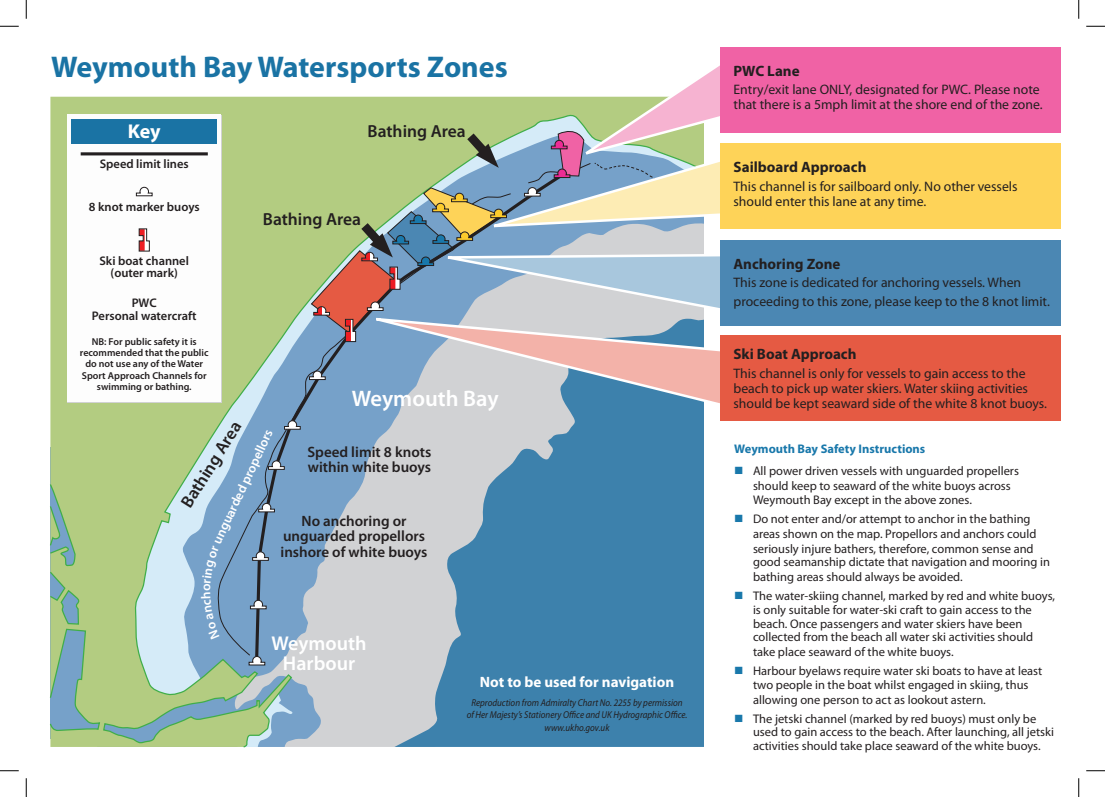
<style>
.page{position:relative;width:1105px;height:797px;background:#fff}
.page>*{position:absolute;margin:0;border:0;box-sizing:border-box;transform-origin:0 0}
.t1{font:700 30px "Myriad Pro";color:#1a73a4}
.t2{font:600 22.5px "Myriad Pro";color:#fff}
.t3{font:600 20px/20px "Myriad Pro";color:#fff;text-align:center}
.t4{font:700 20px "Myriad Pro";color:#fff}
.t5{font:600 17.5px "Myriad Pro";color:#231f20}
.t6{font:600 15px/15.6px "Myriad Pro";color:#231f20}
.t7{font:700 15px "Myriad Pro";color:#231f20}
.t8{font:700 15px "Myriad Pro";color:#fff}
.t9{font:13.75px/15px "Myriad Pro";color:#231f20}
.t10{font:600 13.12px "Myriad Pro";color:#fff}
.t11{font:12.5px/13.8px "Myriad Pro";color:#231f20}
.t12{font:600 12.5px/12.5px "Myriad Pro";color:#231f20;text-align:center}
.t13{font:700 12.5px "Myriad Pro";color:#1978ab}
.t14{font:italic 10px/12.5px "Myriad Pro";color:#231f20;text-align:center;scale:.9 1}
.t15{font:600 10px/11.2px "Myriad Pro";color:#231f20;text-align:center}
.s1{color:#1978ab}
</style>
<div class="page">
<div style="left:50px;top:97px;width:259px;height:650px;background:#b3cc81"></div>
<svg style="left:102px;top:114px;width:602px;height:634px;background:#7ba8ac"></svg>
<svg style="left:216px;top:193px;width:37px;height:463px;background:#9ebeac"></svg>
<svg style="left:253px;top:168px;width:318px;height:496px;background:#94b1be"></svg>
<div style="left:67px;top:114px;width:154px;height:288px;background:#fdfdfd"></div>
<div style="left:72px;top:119px;width:145px;height:24px;background:#1a73a4"></div>
<svg style="left:135px;top:186px;width:18px;height:11px"></svg>
<hr style="left:81px;top:152px;width:127px;height:3px;background:#231f20">
<svg style="left:138px;top:228px;width:12px;height:24px"></svg>
<svg style="left:284px;top:420px;width:17px;height:10px"></svg>
<svg style="left:258px;top:502px;width:17px;height:11px"></svg>
<svg style="left:252px;top:551px;width:17px;height:10px"></svg>
<svg style="left:249px;top:599px;width:18px;height:10px"></svg>
<svg style="left:248px;top:655px;width:18px;height:11px"></svg>
<svg style="left:268px;top:460px;width:17px;height:10px"></svg>
<svg style="left:49px;top:483px;width:52px;height:249px;background:#9cbe95"></svg>
<svg style="left:344px;top:406px;width:360px;height:3px"></svg>
<div style="left:720px;top:335px;width:340px;height:86px;background:#e55a43"></div>
<div style="left:720px;top:47px;width:340px;height:86px;background:#f062a5"></div>
<div style="left:720px;top:143px;width:340px;height:86px;background:#fed358"></div>
<div style="left:720px;top:240px;width:340px;height:85px;background:#4b87b3"></div>
<svg style="left:309px;top:65px;width:424px;height:341px"></svg>
<svg style="left:0;top:25px;width:19px;height:2px"></svg>
<svg style="left:1086px;top:25px;width:19px;height:2px"></svg>
<svg style="left:0;top:770px;width:19px;height:1px"></svg>
<svg style="left:1086px;top:770px;width:19px;height:1px"></svg>
<svg style="left:25px;top:0;width:2px;height:19px"></svg>
<svg style="left:25px;top:778px;width:2px;height:19px"></svg>
<svg style="left:1078px;top:0;width:1px;height:19px"></svg>
<svg style="left:1078px;top:778px;width:1px;height:19px"></svg>
<div style="left:201px;top:522px;width:31px;height:117px;background:#76a1c9"></div>
<h1 class="t1" style="left:51px;top:47px;width:458px">Weymouth Bay Watersports Zones</h1>
<h3 class="t4" style="left:128px;top:119px;width:34px">Key</h3>
<p class="t12" style="left:100px;top:158px;width:90px">Speed limit lines</p>
<p class="t12" style="left:89px;top:200px;width:112px">8 knot marker buoys</p>
<h3 class="t5" style="left:368px;top:120px;width:100px">Bathing Area</h3>
<h3 class="t5" style="left:263px;top:208px;width:100px">Bathing Area</h3>
<p class="t12" style="left:100px;top:254px;width:91px">Ski boat channel (outer mark)</p>
<p class="t12" style="left:92px;top:296px;width:106px">PWC<br>Personal watercraft</p>
<p class="t15" style="left:80px;top:335px;width:130px">NB: For public safety it is recommended that the public do not use any of the Water<br>Sport Approach Channels for swimming or bathing.</p>
<h3 class="t5" style="left:176px;top:500px;width:100px;rotate:-58deg">Bathing Area</h3>
<p class="t10" style="left:219px;top:519px;width:103px;rotate:-65deg">uarded propellors</p>
<h2 class="t2" style="left:352px;top:384px;width:148px">Weymouth Bay</h2>
<p class="t6" style="left:307px;top:443px;width:126px">Speed limit 8 knots within white buoys</p>
<p class="t6" style="left:281px;top:512px;width:149px;text-align:center">No anchoring or unguarded propellors inshore of white buoys</p>
<h3 class="t3" style="left:272px;top:633px;width:96px">Weymouth<br>Harbour</h3>
<p class="t8" style="left:480px;top:672px;width:196px">Not to be used for navigation</p>
<p class="t14" style="left:467px;top:696px;width:247px">Reproduction from Admiralty Chart No. 2255 by permission of Her Majesty’s Stationery Office and UK Hydrographic Office. www.ukho.gov.uk</p>
<p class="t7" style="left:733px;top:61px;width:68px">PWC Lane</p>
<p class="t9" style="left:733px;top:82px;width:311px">Entry/exit lane ONLY, designated for PWC. Please note that there is a 5mph limit at the shore end of the zone.</p>
<p class="t7" style="left:733px;top:157px;width:134px">Sailboard Approach</p>
<p class="t9" style="left:733px;top:178px;width:286px">This channel is for sailboard only. No other vessels should enter this lane at any time.</p>
<p class="t7" style="left:733px;top:254px;width:109px">Anchoring Zone</p>
<p class="t9" style="left:733px;top:273px;width:318px;line-height:18.8px">This zone is dedicated for anchoring vessels. When proceeding to this zone, please keep to the 8 knot limit.</p>
<p class="t7" style="left:733px;top:344px;width:124px">Ski Boat Approach</p>
<p class="t9" style="left:733px;top:365px;width:315px">This channel is only for vessels to gain access to the beach to pick up water skiers. Water skiing activities should be kept seaward side of the white 8 knot buoys.</p>
<p class="t13" style="left:734px;top:440px;width:193px">Weymouth Bay Safety Instructions</p>
<p class="t11" style="left:753px;top:463px;width:267px;line-height:15px;text-indent:-19px"><span class="s1">■</span> All power driven vessels with unguarded propellers should keep to seaward of the white buoys across</p>
<p class="t11" style="left:753px;top:492px;width:220px">Weymouth Bay except in the above zones.</p>
<p class="t11" style="left:753px;top:510px;width:285px;line-height:15px;text-indent:-19px"><span class="s1">■</span> Do not enter and/or attempt to anchor in the bathing areas shown on the map. Propellors and anchors could seriously injure bathers, therefore, common sense and</p>
<p class="t11" style="left:753px;top:554px;width:298px;line-height:15px">good seamanship dictate that navigation and mooring in bathing areas should always be avoided.</p>
<p class="t11" style="left:753px;top:589px;width:304px;text-indent:-19px"><span class="s1">■</span> The water-skiing channel, marked by red and white buoys, is only suitable for water-ski craft to gain access to the beach. Once passengers and water skiers have been collected from the beach all water ski activities should</p>
<p class="t11" style="left:753px;top:645px;width:202px">take place seaward of the white buoys.</p>
<p class="t11" style="left:734px;top:664px;width:310px;text-align:center"><span class="s1">■</span> Harbour byelaws require water ski boats to have at least two people in the boat whilst engaged in skiing, thus</p>
<p class="t11" style="left:753px;top:692px;width:234px">allowing one person to act as lookout astern.</p>
<p class="t11" style="left:753px;top:711px;width:303px;text-indent:-19px"><span class="s1">■</span> The jetski channel (marked by red buoys) must only be used to gain access to the beach. After launching, all jetski activities should take place seaward of the white buoys.</p>
</div>
